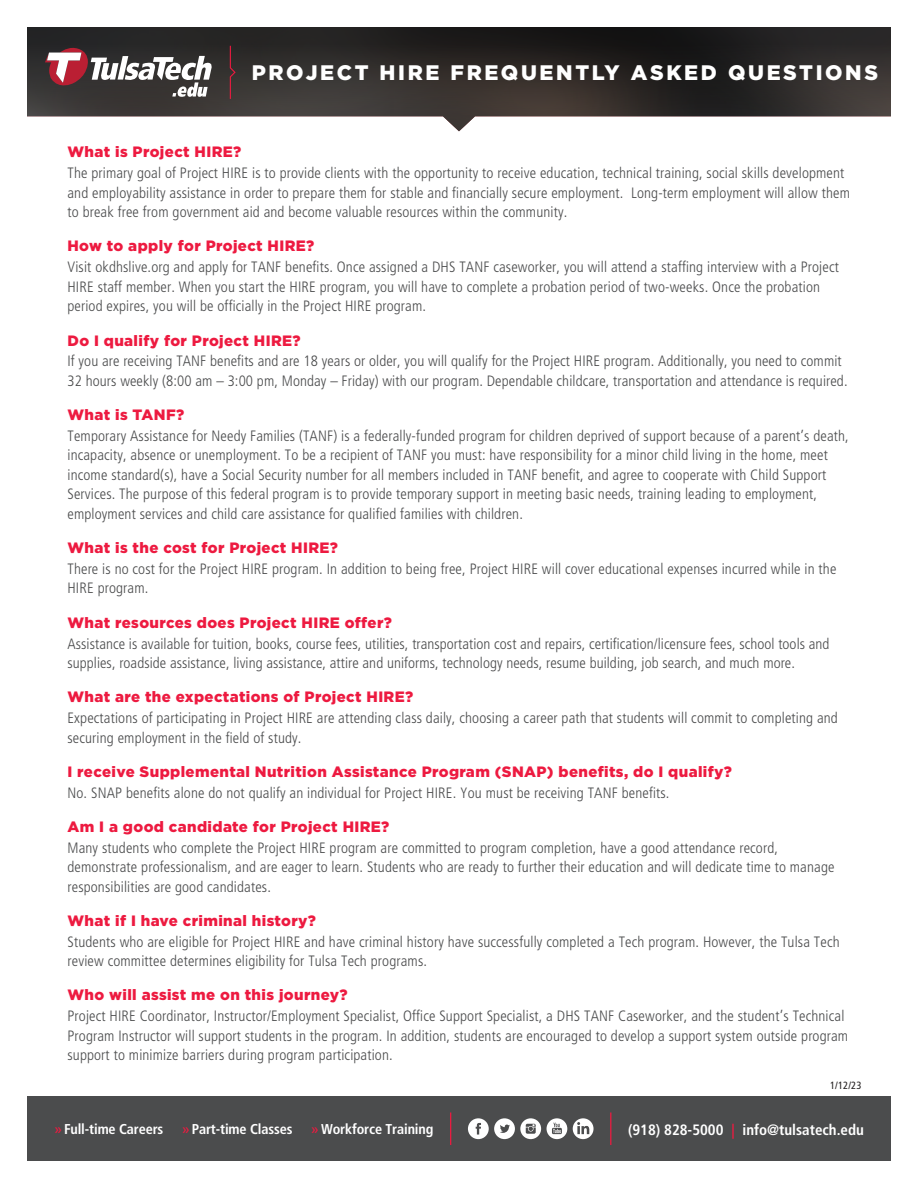
<style>
.page{position:relative;width:918px;height:1188px;background:#fff}
.page>*{position:absolute;margin:0;border:0;box-sizing:border-box;transform-origin:0 0}
.t1{font:900 21px "Gotham";letter-spacing:.125em;color:#fff}
.t2{font:300 condensed 15px/19.5px "Frutiger";letter-spacing:.01em;color:#4b4c4d}
.t3{font:900 15px "Gotham";letter-spacing:.025em;color:#ed1a40}
.t4{font:700 condensed 15px "Frutiger";color:#fff}
.t5{font:700 condensed 14.25px "Frutiger";letter-spacing:-.01em;color:#fff}
.t6{font:condensed 10.5px "Frutiger";color:#231f20}
.s1{font-weight:400;font-stretch:normal;color:#ed1a40}
.s2{color:#ed1a40}
</style>
<div class="page">
<svg style="left:27px;top:27px;width:864px;height:104px;background:#4d4a49"></svg>
<svg style="left:45px;top:48px;width:167px;height:49px"></svg>
<svg style="left:229px;top:45px;width:7px;height:55px"></svg>
<div style="left:27px;top:1096px;width:864px;height:65px;background:#4b4c4d"></div>
<hr style="left:610px;top:1112px;width:1px;height:33px;background:#ed1a40">
<hr style="left:450px;top:1112px;width:1px;height:33px;background:#ed1a40">
<svg style="left:547px;top:1118px;width:20px;height:21px"></svg>
<svg style="left:468px;top:1118px;width:73px;height:21px"></svg>
<svg style="left:573px;top:1118px;width:21px;height:21px"></svg>
<h1 class="t1" style="left:252px;top:60px;width:628px">PROJECT HIRE FREQUENTLY ASKED QUESTIONS</h1>
<p class="t3" style="left:68px;top:143px;width:175px">What is Project HIRE?</p>
<p class="t2" style="left:68px;top:164px;width:784px">The primary goal of Project HIRE is to provide clients with the opportunity to receive education, technical training, social skills development and employability assistance in order to prepare them for stable and financially secure employment. Long-term employment will allow them to break free from government aid and become valuable resources within the community.</p>
<p class="t3" style="left:68px;top:238px;width:248px">How to apply for Project HIRE?</p>
<p class="t2" style="left:68px;top:258px;width:773px">Visit okdhslive.org and apply for TANF benefits. Once assigned a DHS TANF caseworker, you will attend a staffing interview with a Project<br>HIRE staff member. When you start the HIRE program, you will have to complete a probation period of two-weeks. Once the probation period expires, you will be officially in the Project HIRE program.</p>
<p class="t3" style="left:68px;top:332px;width:235px">Do I qualify for Project HIRE?</p>
<p class="t2" style="left:68px;top:352px;width:782px">If you are receiving TANF benefits and are 18 years or older, you will qualify for the Project HIRE program. Additionally, you need to commit<br>32 hours weekly (8:00 am – 3:00 pm, Monday – Friday) with our program. Dependable childcare, transportation and attendance is required.</p>
<p class="t3" style="left:68px;top:406px;width:118px">What is TANF?</p>
<p class="t2" style="left:68px;top:426px;width:783px">Temporary Assistance for Needy Families (TANF) is a federally-funded program for children deprived of support because of a parent’s death, incapacity, absence or unemployment. To be a recipient of TANF you must: have responsibility for a minor child living in the home, meet income standard(s), have a Social Security number for all members included in TANF benefit, and agree to cooperate with Child Support Services. The purpose of this federal program is to provide temporary support in meeting basic needs, training leading to employment, employment services and child care assistance for qualified families with children.</p>
<p class="t3" style="left:68px;top:539px;width:272px">What is the cost for Project HIRE?</p>
<p class="t2" style="left:68px;top:559px;width:770px">There is no cost for the Project HIRE program. In addition to being free, Project HIRE will cover educational expenses incurred while in the<br>HIRE program.</p>
<p class="t3" style="left:68px;top:614px;width:326px">What resources does Project HIRE offer?</p>
<p class="t2" style="left:68px;top:634px;width:764px">Assistance is available for tuition, books, course fees, utilities, transportation cost and repairs, certification/licensure fees, school tools and supplies, roadside assistance, living assistance, attire and uniforms, technology needs, resume building, job search, and much more.</p>
<p class="t3" style="left:68px;top:688px;width:347px">What are the expectations of Project HIRE?</p>
<p class="t2" style="left:68px;top:708px;width:772px">Expectations of participating in Project HIRE are attending class daily, choosing a career path that students will commit to completing and securing employment in the field of study.</p>
<p class="t3" style="left:68px;top:763px;width:666px">I receive Supplemental Nutrition Assistance Program (SNAP) benefits, do I qualify?</p>
<p class="t2" style="left:68px;top:783px;width:603px">No. SNAP benefits alone do not qualify an individual for Project HIRE. You must be receiving TANF benefits.</p>
<p class="t3" style="left:68px;top:818px;width:323px">Am I a good candidate for Project HIRE?</p>
<p class="t2" style="left:68px;top:838px;width:769px">Many students who complete the Project HIRE program are committed to program completion, have a good attendance record, demonstrate professionalism, and are eager to learn. Students who are ready to further their education and will dedicate time to manage responsibilities are good candidates.</p>
<p class="t3" style="left:68px;top:912px;width:250px">What if I have criminal history?</p>
<p class="t2" style="left:68px;top:932px;width:774px">Students who are eligible for Project HIRE and have criminal history have successfully completed a Tech program. However, the Tulsa Tech review committee determines eligibility for Tulsa Tech programs.</p>
<p class="t3" style="left:68px;top:986px;width:282px">Who will assist me on this journey?</p>
<p class="t2" style="left:68px;top:1007px;width:782px">Project HIRE Coordinator, Instructor/Employment Specialist, Office Support Specialist, a DHS TANF Caseworker, and the student’s Technical<br>Program Instructor will support students in the program. In addition, students are encouraged to develop a support system outside program support to minimize barriers during program participation.</p>
<p class="t6" style="left:830px;top:1079px;width:33px">1/12/23</p>
<p class="t5" style="left:54px;top:1121px;width:111px"><span class="s1">»</span> Full-time Careers</p>
<p class="t5" style="left:182px;top:1121px;width:112px"><span class="s1">»</span> Part-time Classes</p>
<p class="t5" style="left:311px;top:1121px;width:124px"><span class="s1">»</span> Workforce Training</p>
<p class="t4" style="left:628px;top:1121px;width:237px">(918) 828-5000 <span class="s2">|</span> info@tulsatech.edu</p>
</div>
